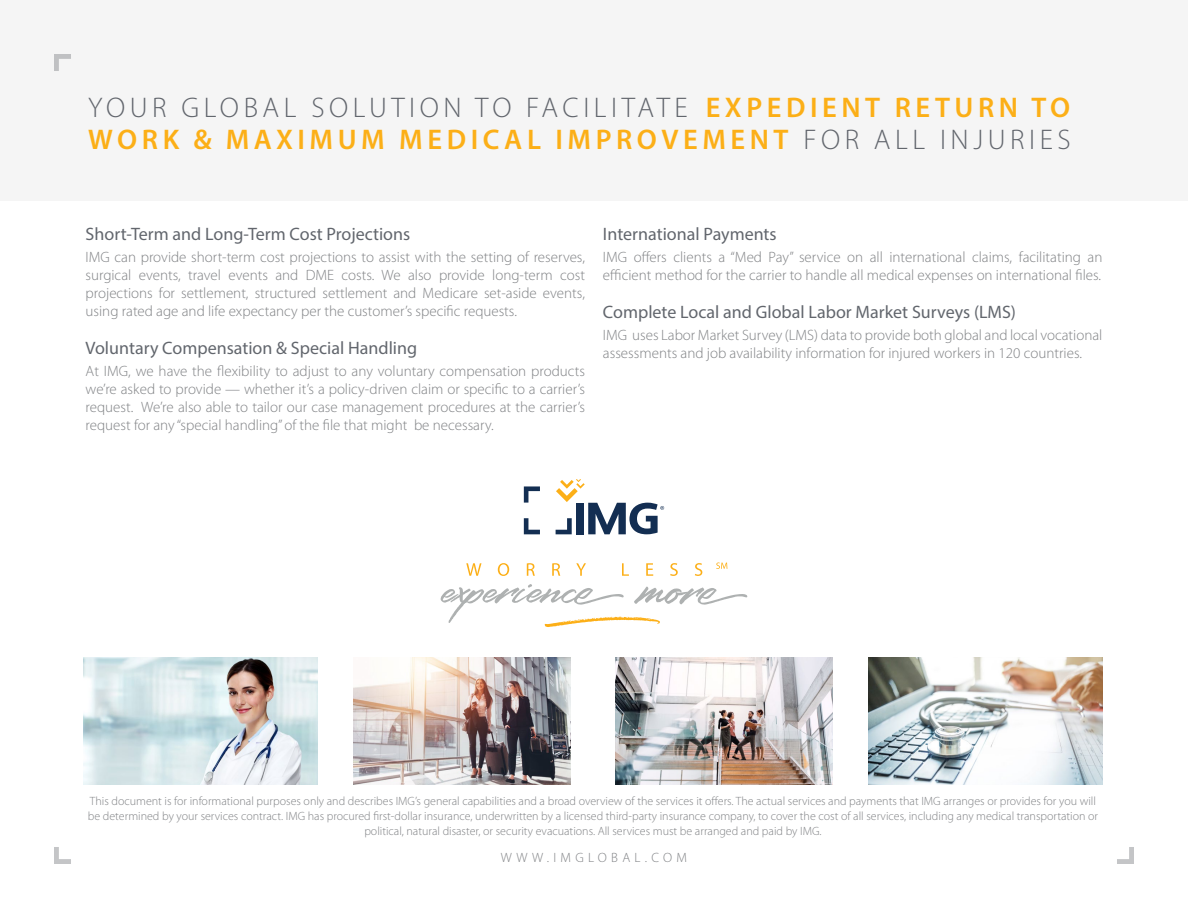
<style>
.page{position:relative;width:1188px;height:918px;background:#fff}
.page>*{position:absolute;margin:0;border:0;box-sizing:border-box;transform-origin:0 0}
.t1{font:600 28.5px/31.5px "Myriad Pro";letter-spacing:.16em;color:#fcaf17}
.t2{font:18px "Myriad Pro";color:#62666d}
.t3{font:300 15px/18px "Myriad Pro";color:#808285;text-align:justify}
.t4{font:300 13.5px "Myriad Pro";letter-spacing:.32em;color:#808285}
.t5{font:300 12px/15px "Myriad Pro";color:#808285;text-align:center}
.s1{font-weight:300;color:#62666d}
</style>
<div class="page">
<div style="left:0;top:0;width:1188px;height:201px;background:#f5f5f5"></div>
<svg style="left:54px;top:54px;width:17px;height:17px"></svg>
<svg style="left:54px;top:847px;width:17px;height:17px"></svg>
<svg style="left:1117px;top:847px;width:17px;height:17px"></svg>
<svg style="left:441px;top:584px;width:307px;height:43px"></svg>
<svg style="left:466px;top:563px;width:16px;height:13px"></svg>
<svg style="left:498px;top:563px;width:11px;height:13px"></svg>
<svg style="left:527px;top:563px;width:8px;height:13px"></svg>
<svg style="left:552px;top:563px;width:8px;height:13px"></svg>
<svg style="left:576px;top:563px;width:10px;height:13px"></svg>
<svg style="left:622px;top:563px;width:7px;height:13px"></svg>
<svg style="left:646px;top:563px;width:7px;height:13px"></svg>
<svg style="left:670px;top:563px;width:8px;height:13px"></svg>
<svg style="left:695px;top:563px;width:7px;height:13px"></svg>
<svg style="left:716px;top:563px;width:11px;height:6px"></svg>
<svg style="left:524px;top:486px;width:16px;height:17px"></svg>
<svg style="left:524px;top:518px;width:16px;height:16px"></svg>
<svg style="left:556px;top:479px;width:108px;height:55px"></svg>
<img style="left:84px;top:657px;width:233px;height:128px">
<img style="left:615px;top:657px;width:218px;height:128px">
<img style="left:868px;top:657px;width:234px;height:128px">
<img style="left:353px;top:657px;width:218px;height:128px">
<h1 class="t1" style="left:88px;top:91px;width:984px"><span class="s1">YOUR GLOBAL SOLUTION TO FACILITATE</span> EXPEDIENT RETURN TO<br>WORK &amp; MAXIMUM MEDICAL IMPROVEMENT <span class="s1">FOR ALL INJURIES</span></h1>
<p class="t2" style="left:86px;top:223px;width:326px">Short-Term and Long-Term Cost Projections</p>
<p class="t3" style="left:86px;top:248px;width:501px">IMG can provide short-term cost projections to assist with the setting of reserves, surgical events, travel events and DME costs. We also provide long-term cost projections for settlement, structured settlement and Medicare set-aside events, using rated age and life expectancy per the customer’s specific requests.</p>
<p class="t2" style="left:86px;top:337px;width:333px">Voluntary Compensation &amp; Special Handling</p>
<p class="t3" style="left:86px;top:363px;width:501px">At IMG, we have the flexibility to adjust to any voluntary compensation products we’re asked to provide — whether it’s a policy-driven claim or specific to a carrier’s request. We’re also able to tailor our case management procedures at the carrier’s request for any “special handling” of the file that might be necessary.</p>
<p class="t2" style="left:603px;top:223px;width:175px">International Payments</p>
<p class="t3" style="left:603px;top:248px;width:501px">IMG offers clients a “Med Pay” service on all international claims, facilitating an efficient method for the carrier to handle all medical expenses on international files.</p>
<p class="t2" style="left:603px;top:301px;width:415px">Complete Local and Global Labor Market Surveys (LMS)</p>
<p class="t3" style="left:603px;top:327px;width:501px">IMG uses Labor Market Survey (LMS) data to provide both global and local vocational assessments and job availability information for injured workers in 120 countries.</p>
<p class="t5" style="left:88px;top:793px;width:1012px">This document is for informational purposes only and describes IMG’s general capabilities and a broad overview of the services it offers. The actual services and payments that IMG arranges or provides for you will be determined by your services contract. IMG has procured first-dollar insurance, underwritten by a licensed third-party insurance company, to cover the cost of all services, including any medical transportation or political, natural disaster, or security evacuations. All services must be arranged and paid by IMG.</p>
<p class="t4" style="left:501px;top:850px;width:188px">WWW.IMGLOBAL.COM</p>
</div>
